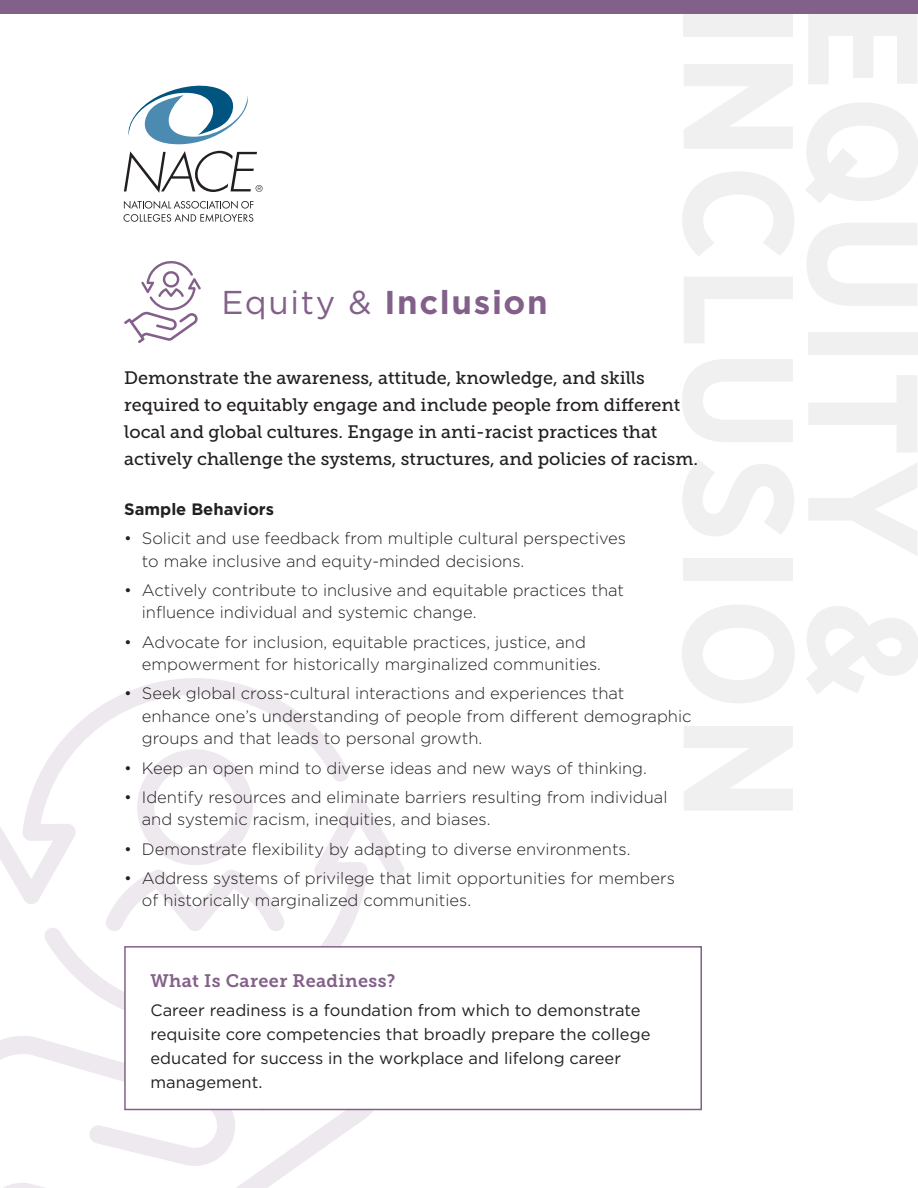
<style>
.page{position:relative;width:918px;height:1188px;background:#fff}
.page>*{position:absolute;margin:0;border:0;box-sizing:border-box;transform-origin:0 0}
.t1{font:700 33px "Gotham";letter-spacing:.05em;color:#836089}
.t2{font:18px/27px "Museo Slab 500";color:#231f20}
.t3{font:18px "Museo Slab 700";letter-spacing:.02em;color:#836089}
.t4{font:300 16.5px/22.5px "Gotham";color:#231f20}
.t5{font:16.5px/24px "Gotham";color:#231f20}
.t6{font:700 16.5px "Gotham";color:#231f20}
.s1{font-weight:400}
</style>
<div class="page">
<svg style="left:0;top:678px;width:349px;height:226px"></svg>
<svg style="left:43px;top:799px;width:361px;height:211px"></svg>
<svg style="left:0;top:1036px;width:383px;height:152px"></svg>
<div style="left:124px;top:946px;width:578px;height:164px;background:#fff;border:2px solid #836089"></div>
<svg style="left:124px;top:261px;width:77px;height:82px"></svg>
<div style="left:0;top:0;width:918px;height:14px;background:#836089"></div>
<svg style="left:128px;top:85px;width:120px;height:59px"></svg>
<svg style="left:124px;top:151px;width:139px;height:42px"></svg>
<svg style="left:124px;top:201px;width:130px;height:21px"></svg>
<p class="t1" style="left:221px;top:280px;width:328px"><span class="s1">Equity &amp;</span> Inclusion</p>
<p class="t2" style="left:124px;top:365px;width:575px">Demonstrate the awareness, attitude, knowledge, and skills required to equitably engage and include people from different local and global cultures. Engage in anti-racist practices that actively challenge the systems, structures, and policies of racism.</p>
<p class="t6" style="left:124px;top:498px;width:151px">Sample Behaviors</p>
<p class="t4" style="left:142px;top:526px;width:486px;text-indent:-18px">• Solicit and use feedback from multiple cultural perspectives to make inclusive and equity-minded decisions.</p>
<p class="t4" style="left:142px;top:578px;width:484px;text-indent:-18px">• Actively contribute to inclusive and equitable practices that influence individual and systemic change.</p>
<p class="t4" style="left:142px;top:630px;width:461px;text-indent:-18px">• Advocate for inclusion, equitable practices, justice, and empowerment for historically marginalized communities.</p>
<p class="t4" style="left:142px;top:682px;width:551px;text-indent:-18px">• Seek global cross-cultural interactions and experiences that enhance one’s understanding of people from different demographic groups and that leads to personal growth.</p>
<p class="t4" style="left:124px;top:756px;width:524px">• Keep an open mind to diverse ideas and new ways of thinking.</p>
<p class="t4" style="left:142px;top:785px;width:527px;text-indent:-18px">• Identify resources and eliminate barriers resulting from individual and systemic racism, inequities, and biases.</p>
<p class="t4" style="left:124px;top:837px;width:508px">• Demonstrate flexibility by adapting to diverse environments.</p>
<p class="t4" style="left:142px;top:866px;width:535px;text-indent:-18px">• Address systems of privilege that limit opportunities for members of historically marginalized communities.</p>
<p class="t3" style="left:151px;top:971px;width:247px">What Is Career Readiness?</p>
<p class="t5" style="left:151px;top:997px;width:501px">Career readiness is a foundation from which to demonstrate requisite core competencies that broadly prepare the college educated for success in the workplace and lifelong career management.</p>
</div>
